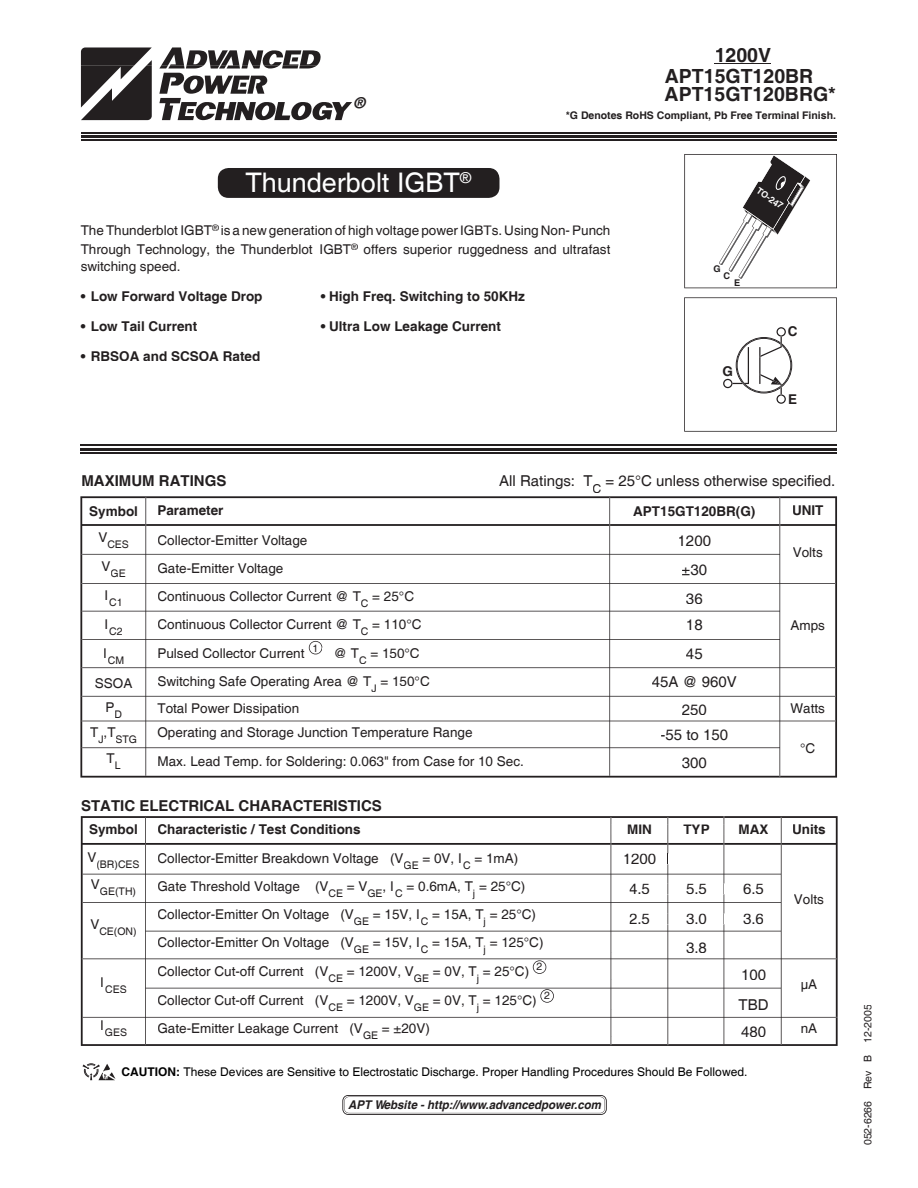
<style>
.page{position:relative;width:918px;height:1188px;background:#fff}
.page>*{position:absolute;margin:0;border:0;box-sizing:border-box;transform-origin:0 0}
.t1{font:27px "Helvetica";color:#fff}
.t2{font:700 19.5px/21px "Helvetica";color:#231f20;text-align:center}
.t3{font:15px/28.2px "Helvetica";color:#231f20;text-align:center}
.t4{font:700 15px "Helvetica";color:#231f20}
.t5{font:italic 700 15px "Helvetica";color:#231f20}
.t6{font:13.5px/28.5px "Helvetica";color:#231f20}
.t7{font:700 13.5px "Helvetica";color:#231f20}
.t8{font:12.3px "Helvetica";color:#231f20}
.t9{font:12px "Helvetica";color:#000}
.t10{font:italic 700 12px "Helvetica";color:#231f20;scale:.95 1}
.t11{font:10.5px "Helvetica";color:#231f20}
.t12{font:700 10.5px "Helvetica";color:#231f20}
.t13{font:700 9.15px "Helvetica";color:#231f20}
.t14{font:9px "Helvetica";color:#231f20}
.t15{font:700 8.85px "Helvetica";color:#fff}
.s1{font-weight:700}
</style>
<div class="page">
<svg style="left:83px;top:816px;width:753px;height:228px"></svg>
<svg style="left:82px;top:498px;width:753px;height:278px"></svg>
<svg style="left:309px;top:641px;width:13px;height:13px"></svg>
<svg style="left:533px;top:960px;width:13px;height:14px"></svg>
<svg style="left:540px;top:989px;width:14px;height:14px"></svg>
<svg style="left:82px;top:1063px;width:34px;height:17px"></svg>
<svg style="left:342px;top:1095px;width:265px;height:20px"></svg>
<svg style="left:611px;top:824px;width:113px;height:10px"></svg>
<svg style="left:667px;top:883px;width:57px;height:11px"></svg>
<svg style="left:667px;top:913px;width:57px;height:11px"></svg>
<div style="left:218px;top:168px;width:282px;height:30px;background:#231f20;border-radius:11px"></div>
<svg style="left:80px;top:47px;width:691px;height:73px"></svg>
<hr style="left:81px;top:132px;width:756px;height:1px;background:#231f20">
<hr style="left:81px;top:135px;width:756px;height:3px;background:#231f20">
<hr style="left:81px;top:140px;width:756px;height:1px;background:#231f20">
<svg style="left:684px;top:297px;width:153px;height:135px"></svg>
<hr style="left:81px;top:445px;width:756px;height:1px;background:#231f20">
<hr style="left:81px;top:448px;width:756px;height:3px;background:#231f20">
<hr style="left:81px;top:452px;width:756px;height:2px;background:#231f20">
<svg style="left:684px;top:154px;width:153px;height:134px"></svg>
<p class="t5" style="left:354px;top:93px;width:13px">®</p>
<h1 class="t1" style="left:245px;top:167px;width:227px">Thunderbolt IGBT<sup>®</sup></h1>
<h2 class="t2" style="left:665px;top:45px;width:150px">1200V<br>APT15GT120BR</h2>
<h2 class="t2" style="left:665px;top:84px;width:173px">APT15GT120BRG*</h2>
<p class="t12" style="left:566px;top:109px;width:272px">*G Denotes RoHS Compliant, Pb Free Terminal Finish.</p>
<p class="t15" style="left:761px;top:185px;width:32px;rotate:35deg">TO-247</p>
<p class="t14" style="left:212px;top:222px;width:8px">®</p>
<p class="t6" style="left:81px;top:236px;width:531px">Through Technology, the Thunderblot IGBT offers superior ruggedness and ultrafast</p>
<p class="t6" style="left:81px;top:217px;width:531px">The Thunderblot IGBT is a new generation of high voltage power IGBTs. Using Non- Punch</p>
<p class="t14" style="left:351px;top:241px;width:8px">®</p>
<p class="t6" style="left:81px;top:252px;width:101px">switching speed.</p>
<p class="t7" style="left:81px;top:288px;width:183px">• Low Forward Voltage Drop</p>
<p class="t7" style="left:321px;top:288px;width:206px">• High Freq. Switching to 50KHz</p>
<p class="t7" style="left:81px;top:318px;width:118px">• Low Tail Current</p>
<p class="t7" style="left:321px;top:318px;width:182px">• Ultra Low Leakage Current</p>
<p class="t7" style="left:81px;top:348px;width:181px">• RBSOA and SCSOA Rated</p>
<p class="t13" style="left:713px;top:263px;width:9px">G</p>
<p class="t13" style="left:724px;top:270px;width:8px">C</p>
<p class="t13" style="left:734px;top:277px;width:8px">E</p>
<p class="t7" style="left:723px;top:363px;width:12px">G</p>
<p class="t7" style="left:788px;top:323px;width:11px">C</p>
<p class="t7" style="left:788px;top:391px;width:10px">E</p>
<p class="t4" style="left:81px;top:471px;width:146px">MAXIMUM RATINGS</p>
<p class="t3" style="left:499px;top:467px;width:95px">All Ratings: T</p>
<p class="t8" style="left:593px;top:481px;width:10px">C</p>
<p class="t3" style="left:606px;top:467px;width:231px">= 25°C unless otherwise specified.</p>
<p class="t7" style="left:89px;top:503px;width:50px">Symbol</p>
<p class="t11" style="left:98px;top:539px;width:32px"><sup>V</sup>CES</p>
<p class="t11" style="left:102px;top:568px;width:26px"><sup>V</sup>GE</p>
<p class="t11" style="left:105px;top:596px;width:20px"><sup>I</sup>C1</p>
<p class="t11" style="left:105px;top:625px;width:20px"><sup>I</sup>C2</p>
<p class="t11" style="left:103px;top:654px;width:23px"><sup>I</sup>CM</p>
<p class="t6" style="left:95px;top:672px;width:39px;line-height:23.4px;text-align:center">SSOA<br>P<sub>D</sub></p>
<p class="t11" style="left:90px;top:733px;width:49px"><sup>T</sup>J<sup>,T</sup>STG</p>
<p class="t6" style="left:107px;top:745px;width:16px">T<sub>L</sub></p>
<p class="t7" style="left:157px;top:502px;width:68px">Parameter</p>
<p class="t6" style="left:157px;top:527px;width:274px;line-height:27.9px">Collector-Emitter Voltage<br>Gate-Emitter Voltage<br>Continuous Collector Current @ T<sub>C</sub> = 25°C Continuous Collector Current @ T<sub>C</sub> = 110°C Pulsed Collector Current <sup>1</sup> @ T<sub>C</sub> = 150°C Switching Safe Operating Area @ T<sub>J</sub> = 150°C Total Power Dissipation</p>
<p class="t6" style="left:157px;top:719px;width:368px">Operating and Storage Junction Temperature Range<br>Max. Lead Temp. for Soldering: 0.063" from Case for 10 Sec.</p>
<p class="t4" style="left:81px;top:796px;width:302px">STATIC ELECTRICAL CHARACTERISTICS</p>
<p class="t6" style="left:157px;top:815px;width:394px"><span class="s1">Characteristic / Test Conditions<br></span>Collector-Emitter Breakdown Voltage (V<sub>GE</sub> = 0V, I<sub>C</sub> = 1mA)<br>Gate Threshold Voltage (V<sub>CE</sub> = V<sub>GE</sub>, I<sub>C</sub> = 0.6mA, T<sub>j</sub> = 25°C)<br>Collector-Emitter On Voltage (V<sub>GE</sub> = 15V, I<sub>C</sub> = 15A, T<sub>j</sub> = 25°C)<br>Collector-Emitter On Voltage (V<sub>GE</sub> = 15V, I<sub>C</sub> = 15A, T<sub>j</sub> = 125°C)<br>Collector Cut-off Current (V<sub>CE</sub> = 1200V, V<sub>GE</sub> = 0V, T<sub>j</sub> = 25°C) <sup>2<br></sup>Collector Cut-off Current (V<sub>CE</sub> = 1200V, V<sub>GE</sub> = 0V, T<sub>j</sub> = 125°C <sup>2<br></sup>Gate-Emitter Leakage Current (V<sub>GE</sub> = ±20V)</p>
<p class="t7" style="left:89px;top:821px;width:50px">Symbol</p>
<p class="t11" style="left:87px;top:858px;width:54px"><sup>V</sup>(BR)CES</p>
<p class="t11" style="left:91px;top:885px;width:47px"><sup>V</sup>GE(TH)</p>
<p class="t11" style="left:90px;top:925px;width:48px"><sup>V</sup>CE(ON)</p>
<p class="t11" style="left:100px;top:983px;width:28px"><sup>I</sup>CES</p>
<p class="t11" style="left:100px;top:1026px;width:28px"><sup>I</sup>GES</p>
<p class="t6" style="left:532px;top:987px;width:6px">)</p>
<p class="t7" style="left:633px;top:503px;width:124px">APT15GT120BR(G)</p>
<p class="t3" style="left:678px;top:526px;width:35px;line-height:29px;text-align:left">1200 ±30<br>36</p>
<p class="t3" style="left:652px;top:611px;width:87px">18<br>45<br>45A @ 960V<br>250</p>
<p class="t3" style="left:661px;top:722px;width:69px;line-height:27.8px">-55 to 150<br>300</p>
<p class="t7" style="left:627px;top:821px;width:26px">MIN</p>
<p class="t7" style="left:683px;top:821px;width:28px">TYP</p>
<p class="t7" style="left:739px;top:821px;width:31px">MAX</p>
<p class="t3" style="left:623px;top:844px;width:35px;line-height:30px">1200<br>4.5</p>
<p class="t3" style="left:686px;top:875px;width:22px">5.5</p>
<p class="t3" style="left:743px;top:875px;width:22px">6.5</p>
<p class="t3" style="left:629px;top:905px;width:22px">2.5</p>
<p class="t3" style="left:686px;top:905px;width:22px">3.0</p>
<p class="t3" style="left:743px;top:905px;width:22px">3.6</p>
<p class="t3" style="left:686px;top:934px;width:22px">3.8</p>
<p class="t3" style="left:739px;top:960px;width:31px;line-height:30px;text-align:left">100<br>TBD</p>
<p class="t3" style="left:741px;top:1018px;width:27px">480</p>
<p class="t9" style="left:121px;top:1065px;width:628px"><span class="s1">CAUTION:</span> These Devices are Sensitive to Electrostatic Discharge. Proper Handling Procedures Should Be Followed.</p>
<p class="t10" style="left:348px;top:1097px;width:268px">APT Website - http://www.advancedpower.com</p>
<p class="t7" style="left:792px;top:502px;width:33px">UNIT</p>
<p class="t6" style="left:793px;top:539px;width:32px">Volts</p>
<p class="t6" style="left:791px;top:612px;width:36px">Amps</p>
<p class="t6" style="left:791px;top:695px;width:36px">Watts</p>
<p class="t6" style="left:800px;top:735px;width:17px">°C</p>
<p class="t7" style="left:792px;top:821px;width:35px">Units</p>
<p class="t6" style="left:794px;top:886px;width:32px">Volts</p>
<p class="t6" style="left:801px;top:970px;width:18px">µA</p>
<p class="t6" style="left:801px;top:1015px;width:18px">nA</p>
<p class="t11" style="left:862px;top:1145px;width:142px;rotate:-90deg">052-6266 Rev B 12-2005</p>
</div>
